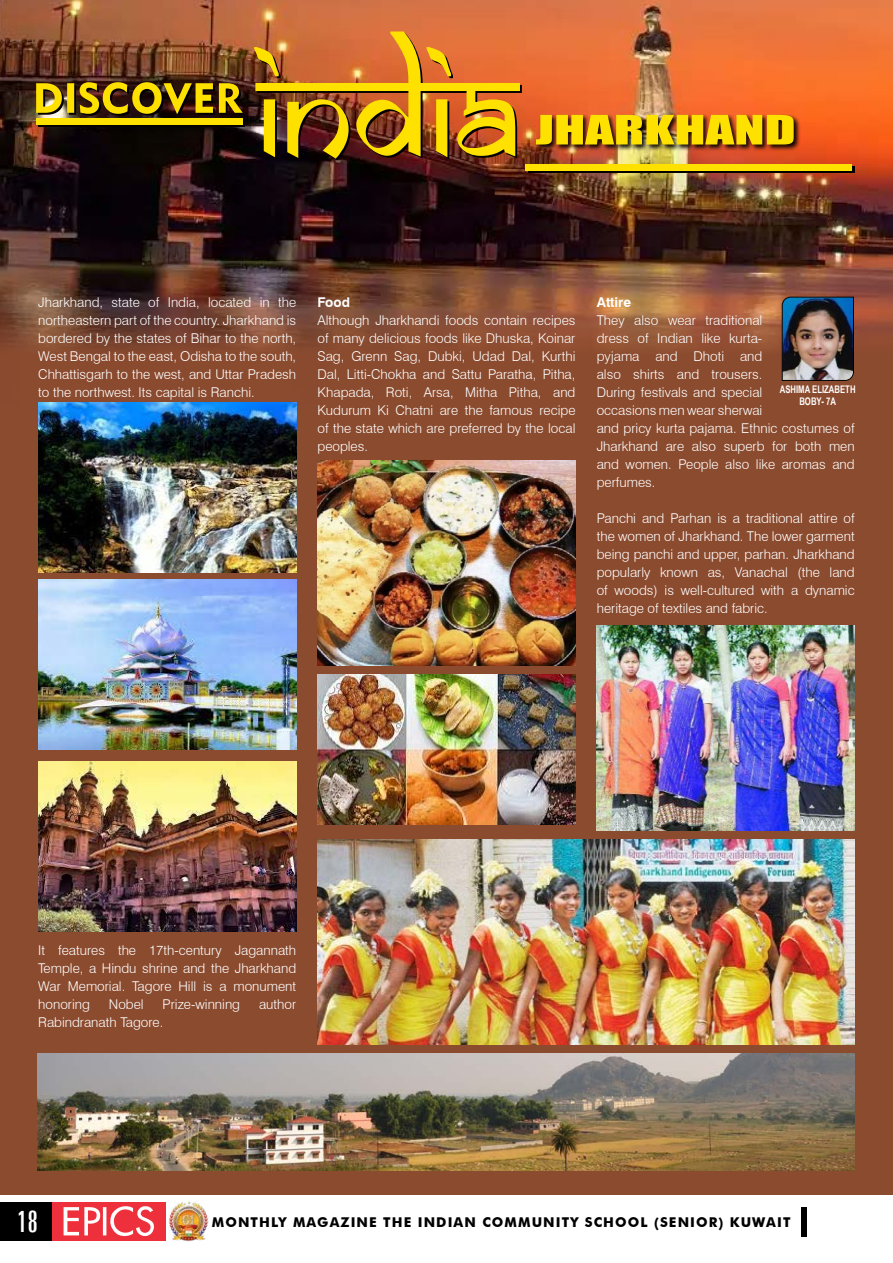
<style>
.page{position:relative;width:893px;height:1263px;background:#fff}
.page>*{position:absolute;margin:0;border:0;box-sizing:border-box;transform-origin:0 0}
.t1{font:37.5px "Impact";color:#ffe100;scale:1.5 1}
.t2{font:extra-condensed 30px "Zurich BT";color:#fff}
.t3{font:300 13.5px/18px "Swiss 721 BT";color:#fff;text-align:justify}
.t4{font:700 13.5px "Futura BT";letter-spacing:.08em;color:#000}
.t5{font:700 13.5px "Swiss 721 BT";color:#fff}
.t6{font:700 10.5px/12.6px "Arial Narrow";color:#fff;text-align:center;scale:.9 1}
</style>
<div class="page">
<div style="left:0;top:0;width:893px;height:1195px;background:#8b4b2f"></div>
<img style="left:0;top:0;width:893px;height:405px">
<div style="left:38px;top:120px;width:207px;height:6px;background:#ffe100"></div>
<img style="left:254px;top:31px;width:268px;height:130px">
<svg style="left:36px;top:82px;width:209px;height:34px;background:#89700a"></svg>
<div style="left:36px;top:118px;width:207px;height:6px;background:#ffe100"></div>
<div style="left:529px;top:166px;width:326px;height:7px;background:#000"></div>
<div style="left:526px;top:164px;width:326px;height:7px;background:#ffe100"></div>
<div style="left:535px;top:114px;width:266px;height:38px;background:#000;opacity:.93"></div>
<img style="left:597px;top:625px;width:258px;height:205px">
<img style="left:317px;top:460px;width:258px;height:205px">
<img style="left:317px;top:839px;width:538px;height:205px">
<img style="left:781px;top:296px;width:73px;height:85px">
<img style="left:38px;top:402px;width:258px;height:171px">
<img style="left:317px;top:675px;width:258px;height:149px">
<img style="left:38px;top:579px;width:258px;height:170px">
<img style="left:38px;top:761px;width:258px;height:170px">
<img style="left:37px;top:1053px;width:818px;height:117px">
<div style="left:0;top:1202px;width:53px;height:39px;background:#000"></div>
<div style="left:53px;top:1202px;width:113px;height:39px;background:#ee303c"></div>
<svg style="left:64px;top:1206px;width:90px;height:30px"></svg>
<div style="left:801px;top:1207px;width:6px;height:29px;background:#000"></div>
<img style="left:169px;top:1201px;width:40px;height:40px">
<h1 class="t1" style="left:535px;top:101px;width:175px">JHARKHAND</h1>
<p class="t3" style="left:38px;top:293px;width:259px">Jharkhand, state of India, located in the northeastern part of the country. Jharkhand is bordered by the states of Bihar to the north, West Bengal to the east, Odisha to the south, Chhattisgarh to the west, and Uttar Pradesh to the northwest. Its capital is Ranchi.</p>
<p class="t5" style="left:317px;top:294px;width:34px">Food</p>
<p class="t3" style="left:317px;top:311px;width:259px">Although Jharkhandi foods contain recipes of many delicious foods like Dhuska, Koinar Sag, Grenn Sag, Dubki, Udad Dal, Kurthi Dal, Litti-Chokha and Sattu Paratha, Pitha, Khapada, Roti, Arsa, Mitha Pitha, and Kudurum Ki Chatni are the famous recipe of the state which are preferred by the local peoples.</p>
<p class="t5" style="left:597px;top:294px;width:36px">Attire</p>
<p class="t3" style="left:597px;top:311px;width:259px;text-align:left">They also wear traditional<br>dress of Indian like kurta-<br>pyjama and Dhoti and<br>also shirts and trousers.<br>During festivals and special<br>occasions men wear sherwai<br>and pricy kurta pajama. Ethnic costumes of<br>Jharkhand are also superb for both men and women. People also like aromas and perfumes.</p>
<p class="t3" style="left:597px;top:509px;width:259px">Panchi and Parhan is a traditional attire of the women of Jharkhand. The lower garment being panchi and upper, parhan. Jharkhand popularly known as, Vanachal (the land of woods) is well-cultured with a dynamic heritage of textiles and fabric.</p>
<p class="t6" style="left:780px;top:382px;width:86px">ASHIMA ELIZABETH<br>BOBY- 7A</p>
<p class="t3" style="left:38px;top:941px;width:259px">It features the 17th-century Jagannath Temple, a Hindu shrine and the Jharkhand War Memorial. Tagore Hill is a monument honoring</p>
<p class="t3" style="left:109px;top:995px;width:36px">Nobel</p>
<p class="t3" style="left:163px;top:995px;width:79px">Prize-winning</p>
<p class="t3" style="left:259px;top:995px;width:39px">author</p>
<p class="t3" style="left:38px;top:1013px;width:126px">Rabindranath Tagore.</p>
<h2 class="t2" style="left:17px;top:1204px;width:23px">18</h2>
<p class="t4" style="left:212px;top:1214px;width:580px">MONTHLY MAGAZINE THE INDIAN COMMUNITY SCHOOL (SENIOR) KUWAIT</p>
</div>
